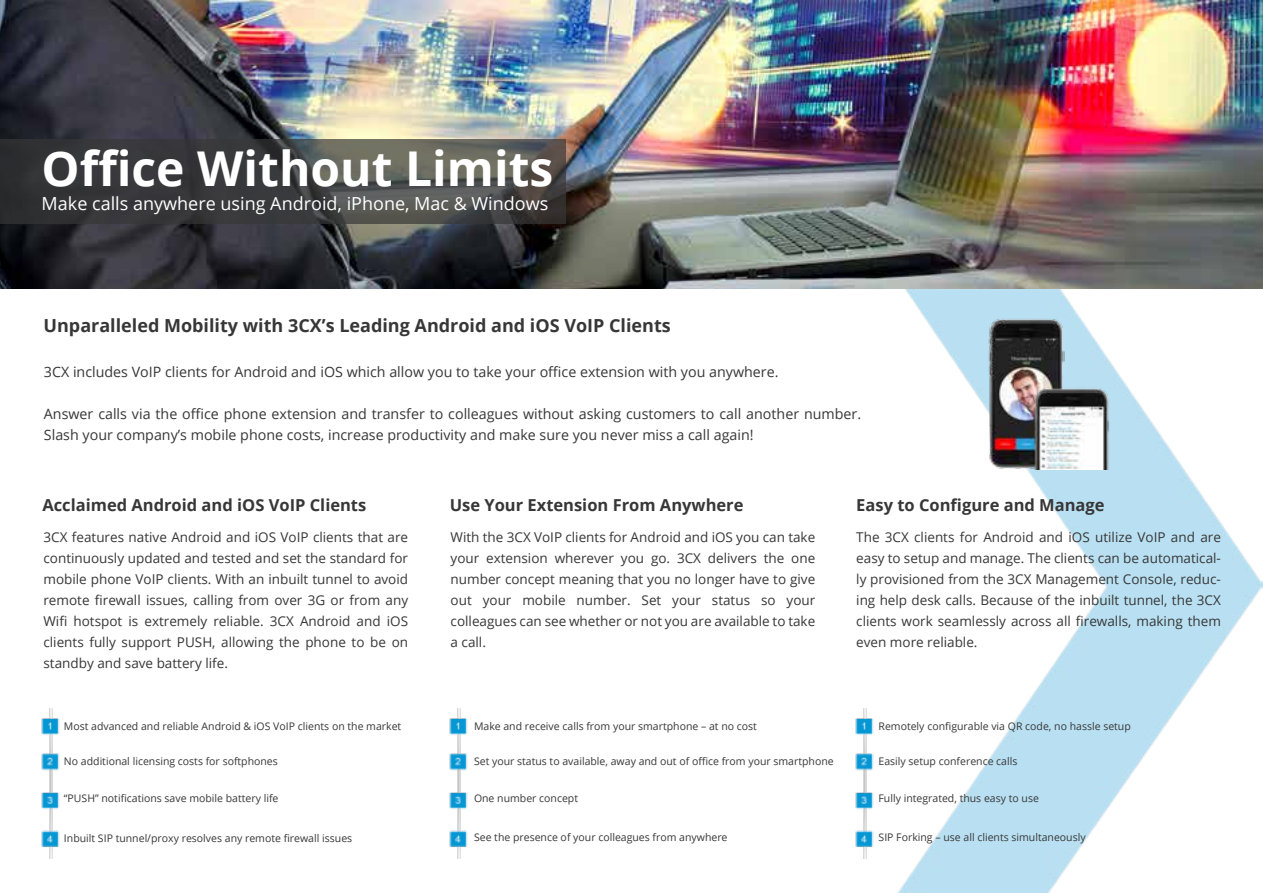
<style>
.page{position:relative;width:1263px;height:893px;background:#fff}
.page>*{position:absolute;margin:0;border:0;box-sizing:border-box;transform-origin:0 0}
.t1{font:700 48px "Open Sans";color:#fff}
.t2{font:700 18px "Open Sans";color:#373737}
.t3{font:18px "Open Sans";color:#fff}
.t4{font:700 16.5px "Open Sans";color:#373737}
.t5{font:14.25px/21px "Open Sans";color:#373737}
.t6{font:13.5px/21px "Open Sans";color:#373737;text-align:justify}
.t7{font:10.5px "Open Sans";color:#373737}
</style>
<div class="page">
<img style="left:0;top:0;width:1263px;height:290px">
<svg style="left:0;top:139px;width:565px;height:84px;background:#454544"></svg>
<img style="left:897px;top:290px;width:366px;height:603px">
<img style="left:987px;top:317px;width:78px;height:154px">
<img style="left:1031px;top:385px;width:81px;height:85px">
<img style="left:41px;top:708px;width:19px;height:150px">
<img style="left:855px;top:708px;width:19px;height:150px">
<img style="left:449px;top:708px;width:19px;height:150px">
<h1 class="t1" style="left:42px;top:135px;width:513px">Office Without Limits</h1>
<h2 class="t3" style="left:42px;top:191px;width:508px">Make calls anywhere using Android, iPhone, Mac &amp; Windows</h2>
<h2 class="t2" style="left:44px;top:312px;width:629px">Unparalleled Mobility with 3CX’s Leading Android and iOS VoIP Clients</h2>
<p class="t5" style="left:44px;top:360px;width:736px">3CX includes VoIP clients for Android and iOS which allow you to take your office extension with you anywhere.</p>
<p class="t5" style="left:44px;top:402px;width:819px">Answer calls via the office phone extension and transfer to colleagues without asking customers to call another number.<br>Slash your company’s mobile phone costs, increase productivity and make sure you never miss a call again!</p>
<p class="t4" style="left:42px;top:493px;width:325px">Acclaimed Android and iOS VoIP Clients</p>
<p class="t4" style="left:450px;top:493px;width:295px">Use Your Extension From Anywhere</p>
<p class="t4" style="left:856px;top:493px;width:250px">Easy to Configure and Manage</p>
<p class="t6" style="left:43px;top:526px;width:366px">3CX features native Android and iOS VoIP clients that are continuously updated and tested and set the standard for mobile phone VoIP clients. With an inbuilt tunnel to avoid remote firewall issues, calling from over 3G or from any Wifi hotspot is extremely reliable. 3CX Android and iOS clients fully support PUSH, allowing the phone to be on standby and save battery life.</p>
<p class="t6" style="left:451px;top:526px;width:366px">With the 3CX VoIP clients for Android and iOS you can take your extension wherever you go. 3CX delivers the one number concept meaning that you no longer have to give out your mobile number. Set your status so your colleagues can see whether or not you are available to take a call.</p>
<p class="t6" style="left:856px;top:526px;width:366px">The 3CX clients for Android and iOS utilize VoIP and are easy to setup and manage. The clients can be automatical&shy;ly provisioned from the 3CX Management Console, reduc&shy;ing help desk calls. Because of the inbuilt tunnel, the 3CX clients work seamlessly across all firewalls, making them even more reliable.</p>
<p class="t7" style="left:64px;top:719px;width:339px">Most advanced and reliable Android &amp; iOS VoIP clients on the market</p>
<p class="t7" style="left:64px;top:754px;width:215px">No additional licensing costs for softphones</p>
<p class="t7" style="left:64px;top:791px;width:216px">“PUSH” notifications save mobile battery life</p>
<p class="t7" style="left:64px;top:831px;width:290px">Inbuilt SIP tunnel/proxy resolves any remote firewall issues</p>
<p class="t7" style="left:474px;top:719px;width:284px">Make and receive calls from your smartphone – at no cost</p>
<p class="t7" style="left:474px;top:754px;width:361px">Set your status to available, away and out of office from your smartphone</p>
<p class="t7" style="left:474px;top:791px;width:106px">One number concept</p>
<p class="t7" style="left:878px;top:719px;width:254px">Remotely configurable via QR code, no hassle setup</p>
<p class="t7" style="left:878px;top:754px;width:140px">Easily setup conference calls</p>
<p class="t7" style="left:878px;top:791px;width:162px">Fully integrated, thus easy to use</p>
<p class="t7" style="left:474px;top:829px;width:255px">See the presence of your colleagues from anywhere</p>
<p class="t7" style="left:878px;top:829px;width:209px">SIP Forking – use all clients simultaneously</p>
</div>
